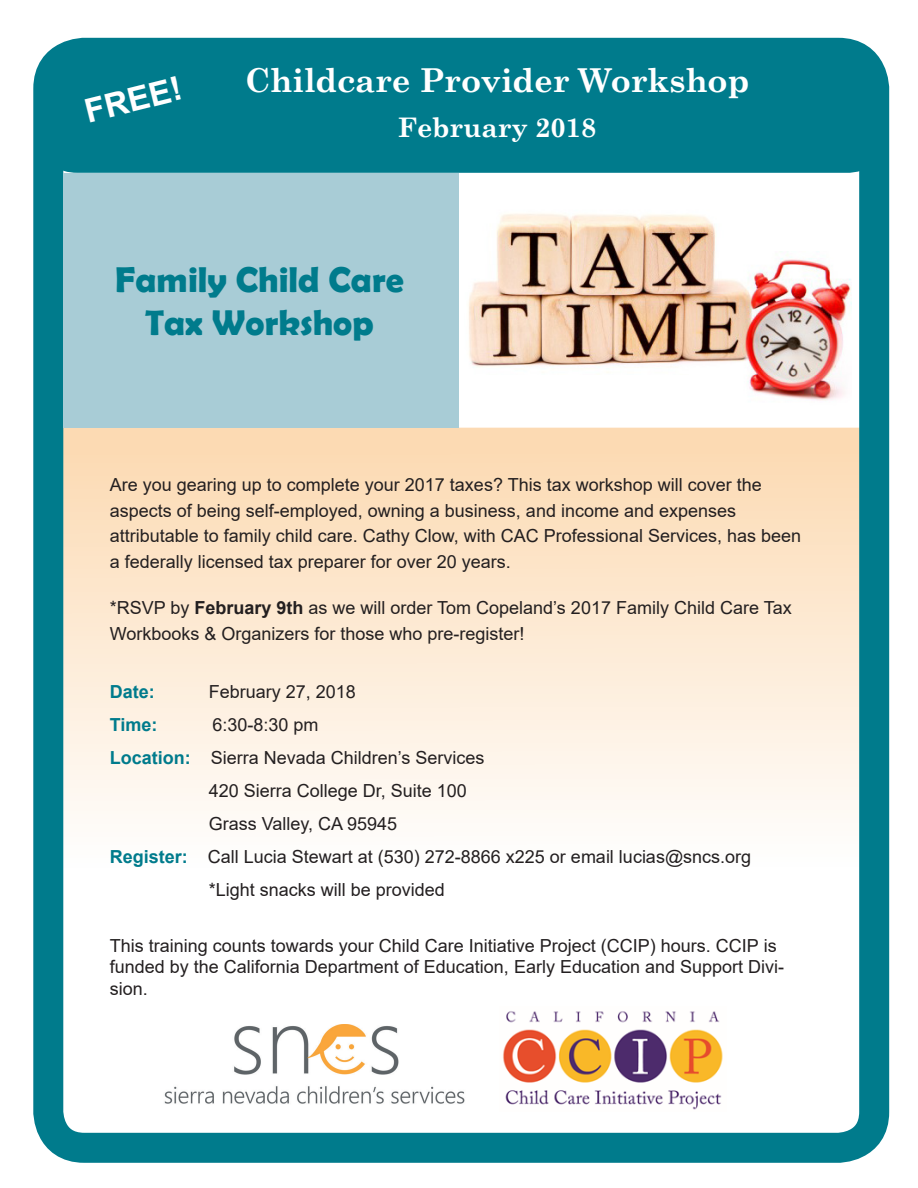
<style>
.page{position:relative;width:918px;height:1188px;background:#fff}
.page>*{position:absolute;margin:0;border:0;box-sizing:border-box;transform-origin:0 0}
.t1{font:700 36px/43.2px "Berlin Sans FB Demi";color:#007b8c;text-align:center}
.Headline{font:700 33px "Century Schoolbook";letter-spacing:-.01em;color:#fff}
.t2{font:700 33px "Arial";color:#fff}
.Headline-2{font:700 27px "Century Schoolbook";letter-spacing:-.01em;color:#fff}
.t3{font:18px/25.5px "Arial";color:#231f20}
.t4{font:700 18px "Arial";color:#007b8c}
.s1{font-weight:700}
.s2{font-weight:700;color:#007b8c}
</style>
<div class="page">
<div style="left:62px;top:428px;width:799px;height:566px;background:linear-gradient(to bottom,#fcdab3,#fff)"></div>
<div style="left:33px;top:38px;width:856px;height:1125px;border:30px solid #007b8c;border-radius:36px"></div>
<div style="left:38px;top:48px;width:850px;height:125px;background:#007b8c;border-radius:40px"></div>
<div style="left:63px;top:173px;width:396px;height:255px;background:#a8ccd6"></div>
<img style="left:164px;top:1024px;width:301px;height:80px">
<img style="left:503px;top:1011px;width:220px;height:99px">
<img style="left:468px;top:213px;width:383px;height:188px">
<p class="t2" style="left:80px;top:89px;width:101px;rotate:-14deg">FREE!</p>
<p class="Headline" style="left:245px;top:55px;width:506px">Childcare Provider Workshop</p>
<p class="Headline-2" style="left:398px;top:106px;width:200px">February 2018</p>
<p class="t1" style="left:115px;top:258px;width:290px">Family Child Care<br>Tax Workshop</p>
<p class="t3" style="left:110px;top:472px;width:693px">Are you gearing up to complete your 2017 taxes? This tax workshop will cover the aspects of being self-employed, owning a business, and income and expenses attributable to family child care. Cathy Clow, with CAC Professional Services, has been a federally licensed tax preparer for over 20 years.</p>
<p class="t3" style="left:110px;top:595px;width:683px">*RSVP by <span class="s1">February 9th</span> as we will order Tom Copeland’s 2017 Family Child Care Tax<br>Workbooks &amp; Organizers for those who pre-register!</p>
<p class="t4" style="left:110px;top:679px;width:46px">Date:</p>
<p class="t3" style="left:209px;top:679px;width:149px">February 27, 2018</p>
<p class="t4" style="left:110px;top:712px;width:49px">Time:</p>
<p class="t3" style="left:213px;top:712px;width:108px">6:30-8:30 pm</p>
<p class="t3" style="left:209px;top:741px;width:277px;line-height:33px;text-indent:-99px"><span class="s2">Location:</span> Sierra Nevada Children’s Services<br>420 Sierra College Dr, Suite 100</p>
<p class="t3" style="left:209px;top:811px;width:190px">Grass Valley, CA 95945</p>
<p class="t3" style="left:110px;top:844px;width:643px"><span class="s2">Register:</span> Call Lucia Stewart at (530) 272-8866 x225 or email lucias@sncs.org</p>
<p class="t3" style="left:209px;top:877px;width:238px">*Light snacks will be provided</p>
<p class="t3" style="left:110px;top:934px;width:676px;line-height:21.6px">This training counts towards your Child Care Initiative Project (CCIP) hours. CCIP is funded by the California Department of Education, Early Education and Support Divi&shy;sion.</p>
</div>
